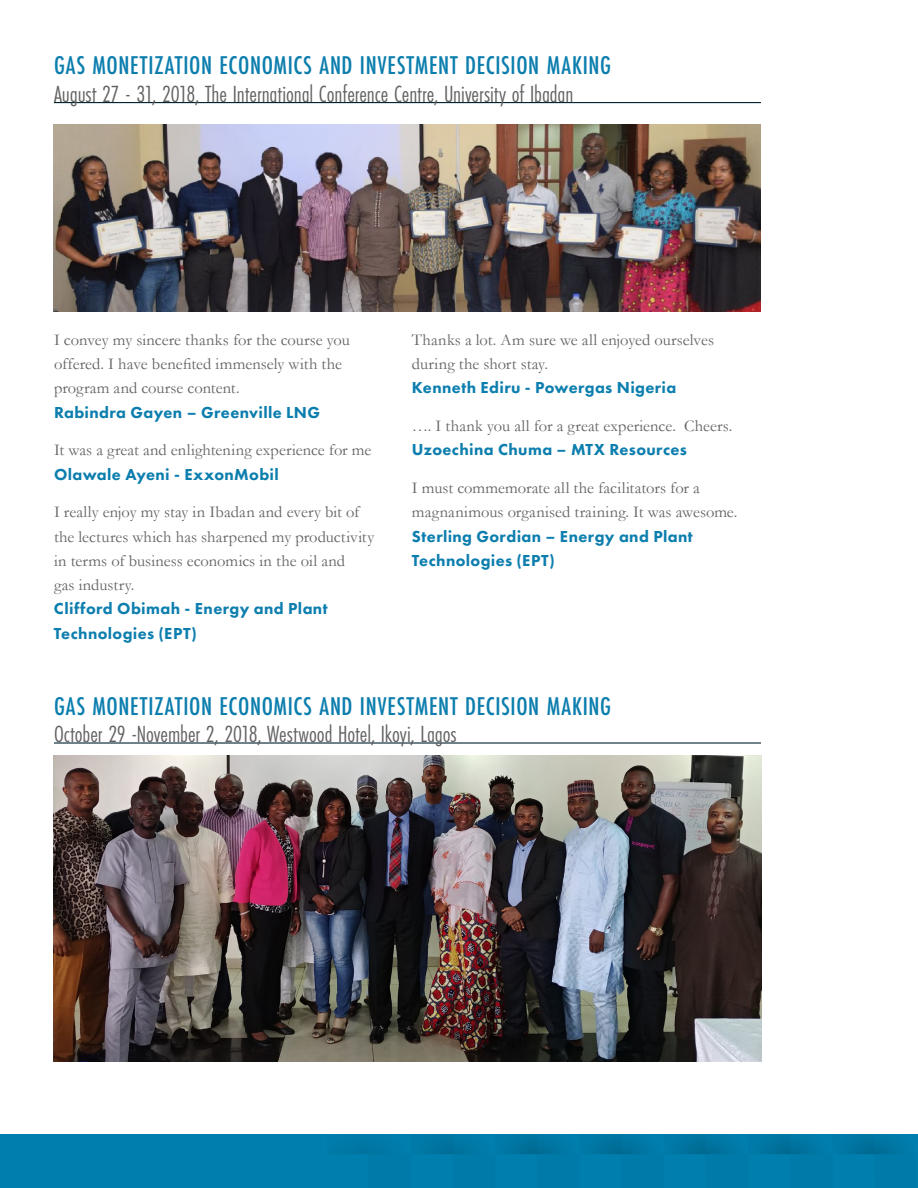
<style>
.page{position:relative;width:918px;height:1188px;background:#fff}
.page>*{position:absolute;margin:0;border:0;box-sizing:border-box;transform-origin:0 0}
.t1{font:500 26.7px "Futura PT Cond";letter-spacing:.025em;color:#0c7eae}
.t2{font:24.3px "Futura PT Cond";letter-spacing:-.005em;color:#636162}
.t3{font:16.5px/24.3px "Garamond";letter-spacing:.005em;color:#636162}
.s1{font-family:"Futura PT";font-weight:800;color:#0c7eae}
</style>
<div class="page">
<img style="left:1px;top:1134px;width:916px;height:54px">
<img style="left:54px;top:756px;width:707px;height:306px">
<hr style="left:54px;top:102px;width:707px;height:1px;background:#002330">
<hr style="left:54px;top:742px;width:707px;height:2px;background:#002330">
<img style="left:53px;top:125px;width:708px;height:186px">
<h1 class="t1" style="left:54px;top:50px;width:559px">GAS MONETIZATION ECONOMICS AND INVESTMENT DECISION MAKING</h1>
<h1 class="t2" style="left:54px;top:79px;width:521px">August 27 - 31, 2018, The International Conference Centre, University of Ibadan</h1>
<p class="t3" style="left:54px;top:327px;width:297px">I convey my sincere thanks for the course you offered. I have benefited immensely with the program and course content.<br><span class="s1">Rabindra Gayen – Greenville LNG</span></p>
<p class="t3" style="left:54px;top:438px;width:319px">It was a great and enlightening experience for me<br><span class="s1">Olawale Ayeni - ExxonMobil</span></p>
<p class="t3" style="left:54px;top:500px;width:322px">I really enjoy my stay in Ibadan and every bit of the lectures which has sharpened my productivity in terms of business economics in the oil and<br>gas industry.<br><span class="s1">Clifford Obimah - Energy and Plant Technologies (EPT)</span></p>
<p class="t3" style="left:412px;top:327px;width:304px">Thanks a lot. Am sure we all enjoyed ourselves during the short stay.<br><span class="s1">Kenneth Ediru - Powergas Nigeria</span></p>
<p class="t3" style="left:412px;top:413px;width:322px">…. I thank you all for a great experience. Cheers.<br><span class="s1">Uzoechina Chuma – MTX Resources</span></p>
<p class="t3" style="left:412px;top:475px;width:327px">I must commemorate all the facilitators for a magnanimous organised training. It was awesome.<br><span class="s1">Sterling Gordian – Energy and Plant Technologies (EPT)</span></p>
<h1 class="t1" style="left:54px;top:690px;width:559px">GAS MONETIZATION ECONOMICS AND INVESTMENT DECISION MAKING</h1>
<h1 class="t2" style="left:54px;top:720px;width:404px">October 29 -November 2, 2018, Westwood Hotel, Ikoyi, Lagos</h1>
</div>
